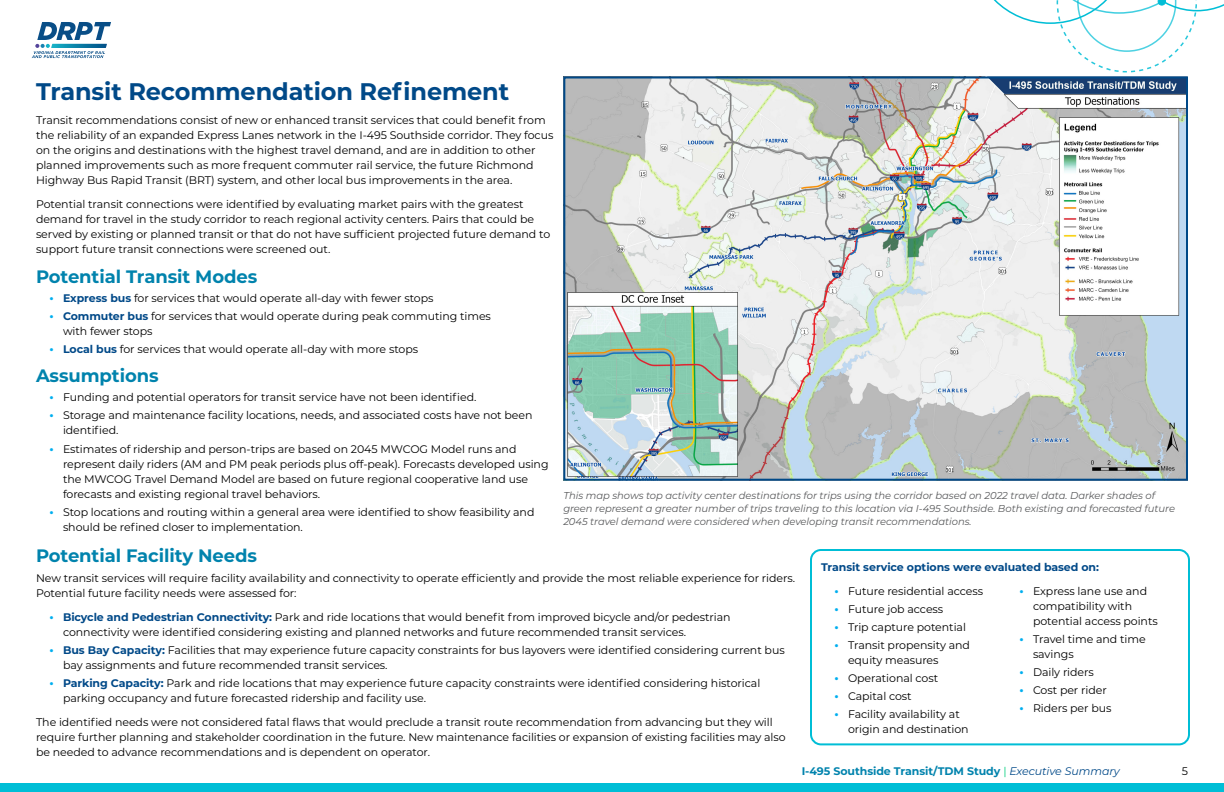
<style>
.page{position:relative;width:1224px;height:792px;background:#fff}
.page>*{position:absolute;margin:0;border:0;box-sizing:border-box;transform-origin:0 0}
.t1{font:700 24px "Montserrat";letter-spacing:-.005em;color:#004988}
.t2{font:700 18px "Montserrat";letter-spacing:-.005em;color:#0083ad}
.Paragraph{font:11px/15px "Montserrat";letter-spacing:-.005em;color:#000}
.t3{font:700 11px "Montserrat";letter-spacing:-.005em;color:#0083ad}
.Paragraph-2{font:700 11px "Montserrat";letter-spacing:-.005em;color:#004988}
.t4{font:italic 10px/13px "Montserrat";letter-spacing:-.005em;color:#58595b}
.s1{font-weight:700;font-size:12px;color:#00aeef}
.s2{font-weight:700;color:#004988}
.s3{font-weight:400;color:#00cd7d}
.s4{font-weight:400;font-style:italic;color:#004988}
</style>
<div class="page">
<svg style="left:993px;top:0;width:231px;height:72px"></svg>
<svg style="left:32px;top:22px;width:79px;height:36px"></svg>
<div style="left:0;top:783px;width:1224px;height:9px;background:#00bed6"></div>
<img style="left:566px;top:79px;width:619px;height:399px">
<div style="left:563px;top:76px;width:625px;height:405px;border:2px solid #004988"></div>
<div style="left:810px;top:549px;width:380px;height:196px;border:2px solid #00bed6;border-radius:10px"></div>
<h1 class="t1" style="left:36px;top:74px;width:475px">Transit Recommendation Refinement</h1>
<p class="Paragraph" style="left:36px;top:112px;width:519px">Transit recommendations consist of new or enhanced transit services that could benefit from the reliability of an expanded Express Lanes network in the I-495 Southside corridor. They focus on the origins and destinations with the highest travel demand, and are in addition to other planned improvements such as more frequent commuter rail service, the future Richmond Highway Bus Rapid Transit (BRT) system, and other local bus improvements in the area.</p>
<p class="Paragraph" style="left:36px;top:196px;width:516px">Potential transit connections were identified by evaluating market pairs with the greatest demand for travel in the study corridor to reach regional activity centers. Pairs that could be served by existing or planned transit or that do not have sufficient projected future demand to support future transit connections were screened out.</p>
<h2 class="t2" style="left:36px;top:263px;width:223px">Potential Transit Modes</h2>
<p class="Paragraph" style="left:50px;top:290px;width:386px"><span class="s1">•</span> <span class="s2">Express bus</span> for services that would operate all-day with fewer stops</p>
<p class="Paragraph" style="left:63px;top:309px;width:429px;text-indent:-14px"><span class="s1">•</span> <span class="s2">Commuter bus</span> for services that would operate during peak commuting times with fewer stops</p>
<p class="Paragraph" style="left:50px;top:342px;width:370px"><span class="s1">•</span> <span class="s2">Local bus</span> for services that would operate all-day with more stops</p>
<h2 class="t2" style="left:36px;top:363px;width:124px">Assumptions</h2>
<p class="Paragraph" style="left:50px;top:390px;width:428px"><span class="s1">•</span> Funding and potential operators for transit service have not been identified.</p>
<p class="Paragraph" style="left:63px;top:408px;width:471px;text-indent:-14px"><span class="s1">•</span> Storage and maintenance facility locations, needs, and associated costs have not been identified.</p>
<p class="Paragraph" style="left:63px;top:441px;width:487px;text-indent:-14px"><span class="s1">•</span> Estimates of ridership and person-trips are based on 2045 MWCOG Model runs and represent daily riders (AM and PM peak periods plus off-peak). Forecasts developed using the MWCOG Travel Demand Model are based on future regional cooperative land use forecasts and existing regional travel behaviors.</p>
<p class="Paragraph" style="left:63px;top:504px;width:473px;text-indent:-14px"><span class="s1">•</span> Stop locations and routing within a general area were identified to show feasibility and should be refined closer to implementation.</p>
<p class="t4" style="left:563px;top:489px;width:613px">This map shows top activity center destinations for trips using the corridor based on 2022 travel data. Darker shades of green represent a greater number of trips traveling to this location via I-495 Southside. Both existing and forecasted future<br>2045 travel demand were considered when developing transit recommendations.</p>
<h2 class="t2" style="left:36px;top:543px;width:223px">Potential Facility Needs</h2>
<p class="Paragraph" style="left:36px;top:570px;width:761px">New transit services will require facility availability and connectivity to operate efficiently and provide the most reliable experience for riders.<br>Potential future facility needs were assessed for:</p>
<p class="Paragraph" style="left:63px;top:609px;width:669px;text-indent:-14px"><span class="s1">•</span> <span class="s2">Bicycle and Pedestrian Connectivity:</span> Park and ride locations that would benefit from improved bicycle and/or pedestrian connectivity were identified considering existing and planned networks and future recommended transit services.</p>
<p class="Paragraph" style="left:63px;top:642px;width:723px;text-indent:-14px"><span class="s1">•</span> <span class="s2">Bus Bay Capacity:</span> Facilities that may experience future capacity constraints for bus layovers were identified considering current bus bay assignments and future recommended transit services.</p>
<p class="Paragraph" style="left:63px;top:675px;width:699px;text-indent:-14px"><span class="s1">•</span> <span class="s2">Parking Capacity:</span> Park and ride locations that may experience future capacity constraints were identified considering historical parking occupancy and future forecasted ridership and facility use.</p>
<p class="Paragraph" style="left:36px;top:714px;width:751px">The identified needs were not considered fatal flaws that would preclude a transit route recommendation from advancing but they will require further planning and stakeholder coordination in the future. New maintenance facilities or expansion of existing facilities may also be needed to advance recommendations and is dependent on operator.</p>
<p class="Paragraph-2" style="left:821px;top:559px;width:280px">Transit service options were evaluated based on:</p>
<p class="Paragraph" style="left:834px;top:583px;width:150px"><span class="s1">•</span> Future residential access</p>
<p class="Paragraph" style="left:834px;top:601px;width:110px"><span class="s1">•</span> Future job access</p>
<p class="Paragraph" style="left:834px;top:619px;width:133px"><span class="s1">•</span> Trip capture potential</p>
<p class="Paragraph" style="left:848px;top:637px;width:124px;text-indent:-14px"><span class="s1">•</span> Transit propensity and equity measures</p>
<p class="Paragraph" style="left:834px;top:670px;width:105px"><span class="s1">•</span> Operational cost</p>
<p class="Paragraph" style="left:834px;top:688px;width:79px"><span class="s1">•</span> Capital cost</p>
<p class="Paragraph" style="left:848px;top:706px;width:122px;text-indent:-14px"><span class="s1">•</span> Facility availability at origin and destination</p>
<p class="Paragraph" style="left:1033px;top:583px;width:126px;text-indent:-14px"><span class="s1">•</span> Express lane use and compatibility with potential access points</p>
<p class="Paragraph" style="left:1033px;top:631px;width:114px;text-indent:-14px"><span class="s1">•</span> Travel time and time savings</p>
<p class="Paragraph" style="left:1020px;top:664px;width:76px"><span class="s1">•</span> Daily riders</p>
<p class="Paragraph" style="left:1020px;top:682px;width:89px"><span class="s1">•</span> Cost per rider</p>
<p class="Paragraph" style="left:1020px;top:700px;width:94px"><span class="s1">•</span> Riders per bus</p>
<p class="t3" style="left:802px;top:763px;width:320px">I-495 Southside Transit/TDM Study <span class="s3">|</span> <span class="s4">Executive Summary</span></p>
<p class="Paragraph" style="left:1182px;top:763px;width:8px">5</p>
</div>
